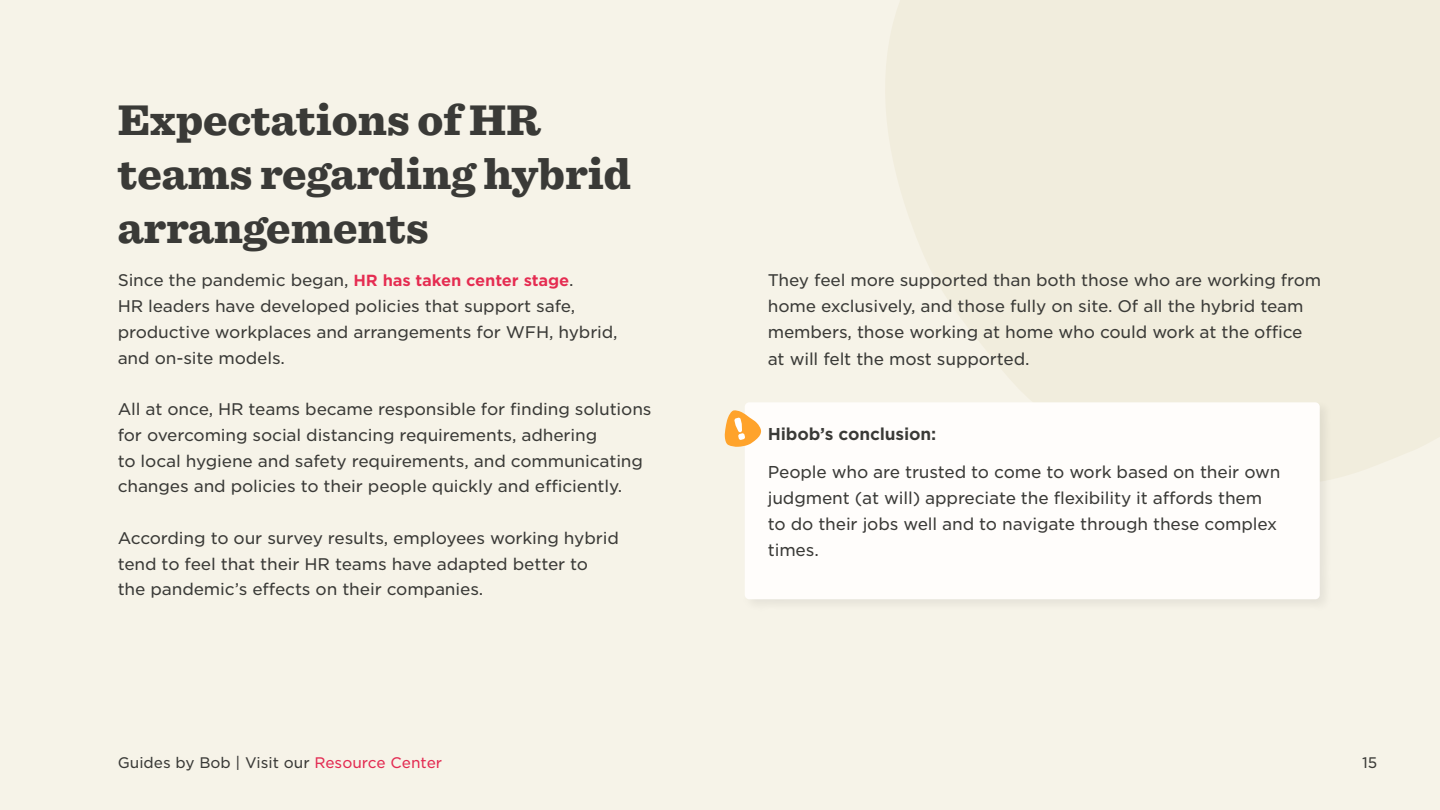
<style>
.page{position:relative;width:1440px;height:810px;background:#f6f3e8}
.page>*{position:absolute;margin:0;border:0;box-sizing:border-box;transform-origin:0 0}
.t1{font:900 45px/54px "Sentinel";color:#3a3a37}
.t2{font:16.5px/26.2px "Gotham S Sm";letter-spacing:-.01em;color:#3a3a37}
.t3{font:700 16.5px "Gotham S Sm";letter-spacing:-.01em;color:#3a3a37}
.t4{font:16.2px/25.7px "Gotham S Sm";letter-spacing:-.01em;color:#3a3a37}
.t5{font:14.7px "Gotham S Sm";color:#3a3a37}
.s1{font-weight:700;font-size:15.45px;color:#e52c51}
.s2{color:#e32b52}
</style>
<div class="page">
<svg style="left:886px;top:0;width:554px;height:478px;fill:#f1eddd"></svg>
<div style="left:742px;top:399px;width:591px;height:213px;background:#f0ece1"></div>
<div style="left:745px;top:402px;width:575px;height:197px;background:#fffdfb;border-radius:4px"></div>
<svg style="left:725px;top:410px;width:36px;height:37px"></svg>
<h1 class="t1" style="left:118px;top:92px;width:515px">Expectations of HR teams regarding hybrid arrangements</h1>
<p class="t4" style="left:118px;top:267px;width:502px">Since the pandemic began, <span class="s1">HR has taken center stage</span>.<br>HR leaders have developed policies that support safe, productive workplaces and arrangements for WFH, hybrid, and on-site models.</p>
<p class="t4" style="left:118px;top:396px;width:535px">All at once, HR teams became responsible for finding solutions for overcoming social distancing requirements, adhering<br>to local hygiene and safety requirements, and communicating changes and policies to their people quickly and efficiently.</p>
<p class="t4" style="left:118px;top:525px;width:503px">According to our survey results, employees working hybrid tend to feel that their HR teams have adapted better to the pandemic s’ effects on their companies.</p>
<p class="t5" style="left:118px;top:753px;width:326px">Guides by Bob | Visit our <span class="s2">Resource Center</span></p>
<p class="t4" style="left:768px;top:267px;width:555px">They feel more supported than both those who are working from home exclusively, and those fully on site. Of all the hybrid team</p>
<p class="t2" style="left:768px;top:319px;width:536px">members, those working at home who could work at the office at will felt the most supported.</p>
<p class="t3" style="left:768px;top:423px;width:170px">Hibob s’ conclusion:</p>
<p class="t2" style="left:768px;top:458px;width:514px">People who are trusted to come to work based on their own judgment (at will) appreciate the flexibility it affords them to do their jobs well and to navigate through these complex times.</p>
<p class="t5" style="left:1362px;top:753px;width:17px">15</p>
</div>
